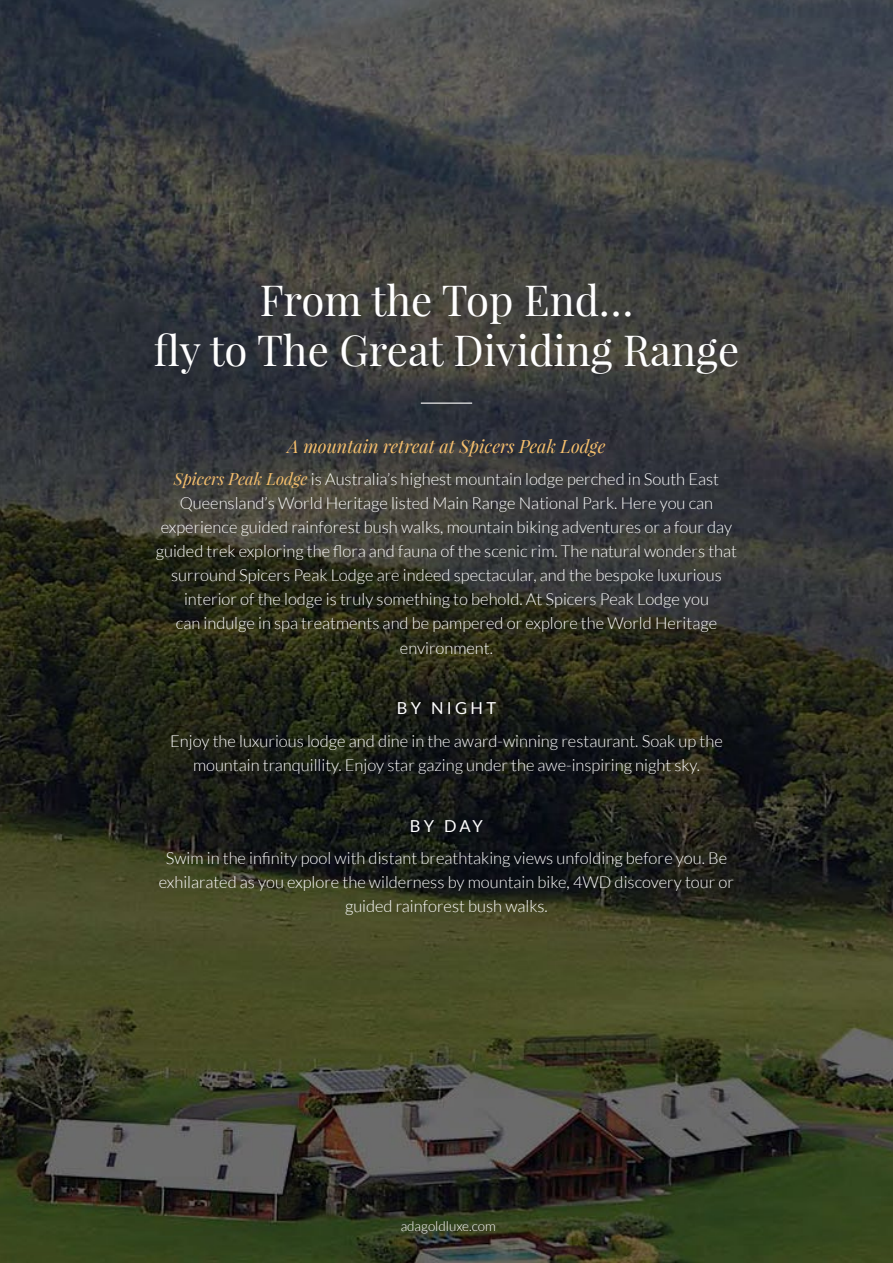
<style>
.page{position:relative;width:893px;height:1263px;background:#fff}
.page>*{position:absolute;margin:0;border:0;box-sizing:border-box;transform-origin:0 0}
.t1{font:42px/50.4px "Playfair Display";color:#fff;text-align:center}
.t2{font:italic 18px "Playfair Display";color:#f7c06d}
.t3{font:300 16.5px/24px "Lato";color:#fff;text-align:center}
.t4{font:16.5px "Lato";letter-spacing:.2em;color:#fff}
.t5{font:300 13.5px "Lato";color:#fff}
.s1{font-family:"Playfair Display";font-weight:400;font-style:italic;color:#f7c06d}
</style>
<div class="page">
<img style="left:0;top:0;width:893px;height:1263px">
<hr style="left:421px;top:403px;width:51px;height:1px;background:#fff">
<h1 class="t1" style="left:154px;top:275px;width:587px">From the Top End…<br>fly to The Great Dividing Range</h1>
<p class="t2" style="left:288px;top:434px;width:319px">A mountain retreat at Spicers Peak Lodge</p>
<p class="t3" style="left:156px;top:468px;width:583px"><span class="s1">Spicers Peak Lodge</span> is Australia’s highest mountain lodge perched in South East Queensland’s World Heritage listed Main Range National Park. Here you can experience guided rainforest bush walks, mountain biking adventures or a four day guided trek exploring the flora and fauna of the scenic rim. The natural wonders that surround Spicers Peak Lodge are indeed spectacular, and the bespoke luxurious interior of the lodge is truly something to behold. At Spicers Peak Lodge you<br>can indulge in spa treatments and be pampered or explore the World Heritage environment.</p>
<p class="t4" style="left:397px;top:699px;width:101px">BY NIGHT</p>
<p class="t3" style="left:170px;top:729px;width:554px">Enjoy the luxurious lodge and dine in the award-winning restaurant. Soak up the mountain tranquillity. Enjoy star gazing under the awe-inspiring night sky.</p>
<p class="t4" style="left:410px;top:816px;width:75px">BY DAY</p>
<p class="t3" style="left:159px;top:846px;width:576px">Swim in the infinity pool with distant breathtaking views unfolding before you. Be exhilarated as you explore the wilderness by mountain bike, 4WD discovery tour or guided rainforest bush walks.</p>
<p class="t5" style="left:401px;top:1219px;width:97px">adagoldluxe.com</p>
</div>
